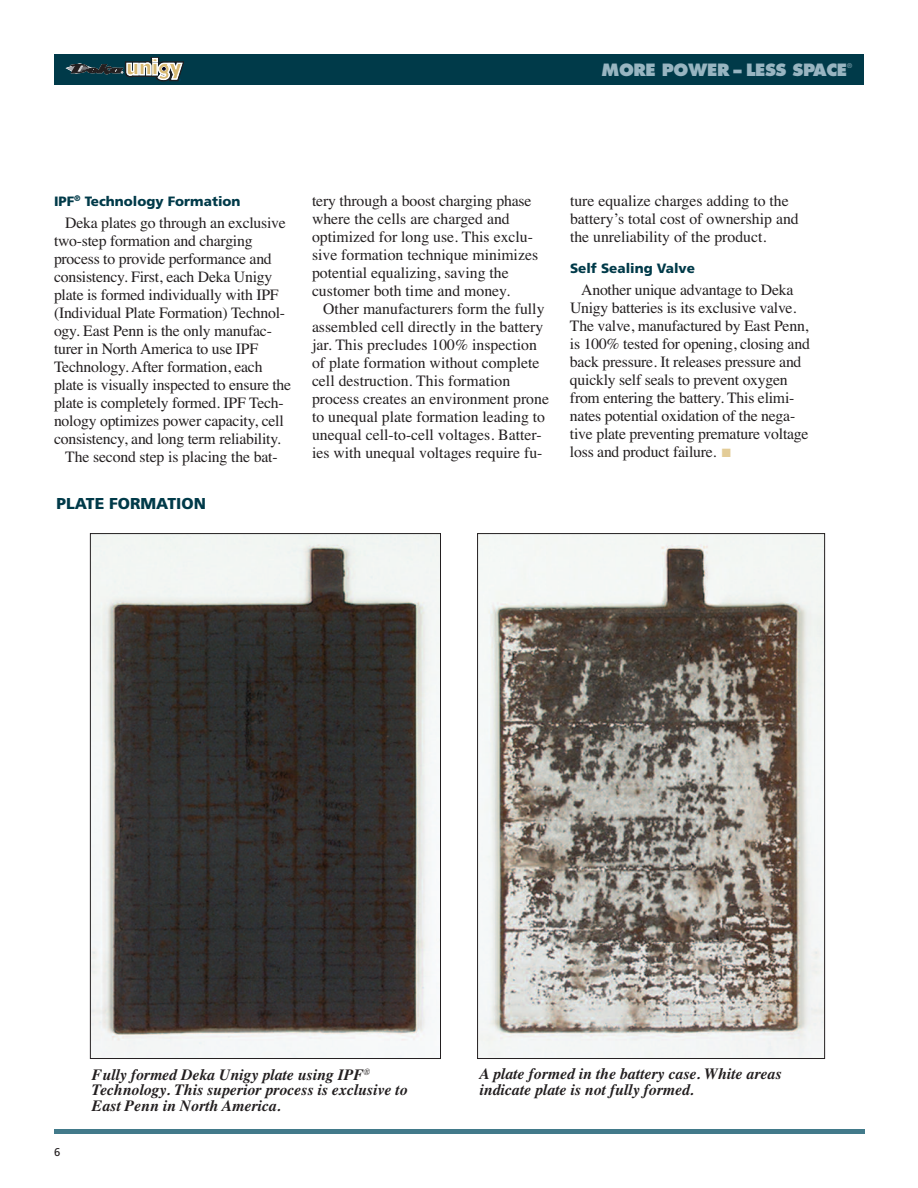
<style>
.page{position:relative;width:918px;height:1188px;background:#fff}
.page>*{position:absolute;margin:0;border:0;box-sizing:border-box;transform-origin:0 0}
.t1{font:800 16.5px "Futura";letter-spacing:-.025em;color:#98b5c1}
.t2{font:15.75px/18px "Times";letter-spacing:-.015em;color:#231f20}
.t3{font:italic 700 15.75px/15.8px "Times";color:#231f20}
.t4{font:900 15.75px "Frutiger";color:#003a49}
.t5{font:900 13.5px "Frutiger";color:#003a49}
.t6{font:11.25px "Frutiger";color:#231f20}
.t7{font:condensed 6.3px "Futura";color:#98b5c1}
.s1{color:#e3cc97}
</style>
<div class="page">
<hr style="left:54px;top:1130px;width:810px;height:4px;background:#427a8a">
<div style="left:54px;top:54px;width:810px;height:30px;background:#003a49"></div>
<svg style="left:65px;top:57px;width:119px;height:24px"></svg>
<img style="left:479px;top:535px;width:344px;height:522px">
<img style="left:92px;top:535px;width:347px;height:522px">
<p class="t1" style="left:602px;top:63px;width:247px">MORE POWER – LESS SPACE</p>
<p class="t7" style="left:847px;top:63px;width:7px">®</p>
<p class="t5" style="left:54px;top:195px;width:188px">IPF<sup>®</sup> Technology Formation</p>
<p class="t2" style="left:65px;top:214px;width:222px">Deka plates go through an exclusive</p>
<p class="t2" style="left:54px;top:232px;width:200px">two-step formation and charging</p>
<p class="t2" style="left:54px;top:250px;width:219px">process to provide performance and</p>
<p class="t2" style="left:54px;top:268px;width:220px">consistency. First, each Deka Unigy</p>
<p class="t2" style="left:54px;top:286px;width:226px">plate is formed individually with IPF</p>
<p class="t2" style="left:54px;top:304px;width:233px">(Individual Plate Formation) Technol-</p>
<p class="t2" style="left:54px;top:322px;width:219px">ogy. East Penn is the only manufac-</p>
<p class="t2" style="left:54px;top:340px;width:206px">turer in North America to use IPF</p>
<p class="t2" style="left:54px;top:358px;width:210px">Technology. After formation, each</p>
<p class="t2" style="left:54px;top:376px;width:239px">plate is visually inspected to ensure the</p>
<p class="t2" style="left:54px;top:394px;width:231px">plate is completely formed. IPF Tech-</p>
<p class="t2" style="left:54px;top:412px;width:231px">nology optimizes power capacity, cell</p>
<p class="t2" style="left:54px;top:430px;width:228px">consistency, and long term reliability.</p>
<p class="t2" style="left:65px;top:448px;width:214px">The second step is placing the bat-</p>
<p class="t4" style="left:56px;top:497px;width:151px">PLATE FORMATION</p>
<p class="t2" style="left:312px;top:191px;width:228px">tery through a boost charging phase where the cells are charged and optimized for long use. This exclu&shy;sive formation technique minimizes potential equalizing, saving the customer both time and money.</p>
<p class="t2" style="left:312px;top:299px;width:239px;text-indent:11px">Other manufacturers form the fully assembled cell directly in the battery jar. This precludes 100% inspection of plate formation without complete cell destruction. This formation process creates an environment prone to unequal plate formation leading to unequal cell-to-cell voltages. Batter&shy;ies with unequal voltages require fu-</p>
<p class="t2" style="left:570px;top:191px;width:230px">ture equalize charges adding to the battery’s total cost of ownership and the unreliability of the product.</p>
<p class="t5" style="left:570px;top:263px;width:127px">Self Sealing Valve</p>
<p class="t2" style="left:570px;top:281px;width:241px;text-indent:11px">Another unique advantage to Deka Unigy batteries is its exclusive valve.<br>The valve, manufactured by East Penn, is 100% tested for opening, closing and back pressure. It releases pressure and quickly self seals to prevent oxygen from entering the battery. This elimi&shy;nates potential oxidation of the nega&shy;tive plate preventing premature voltage loss and product failure. <span class="s1">■</span></p>
<p class="t6" style="left:54px;top:1148px;width:8px">6</p>
<p class="t3" style="left:92px;top:1066px;width:317px">Fully formed Deka Unigy plate using IPF<sup>®<br></sup>Technology. This superior process is exclusive to<br>East Penn in North America.</p>
<p class="t3" style="left:480px;top:1066px;width:304px">A plate formed in the battery case. White areas indicate plate is not fully formed.</p>
</div>
